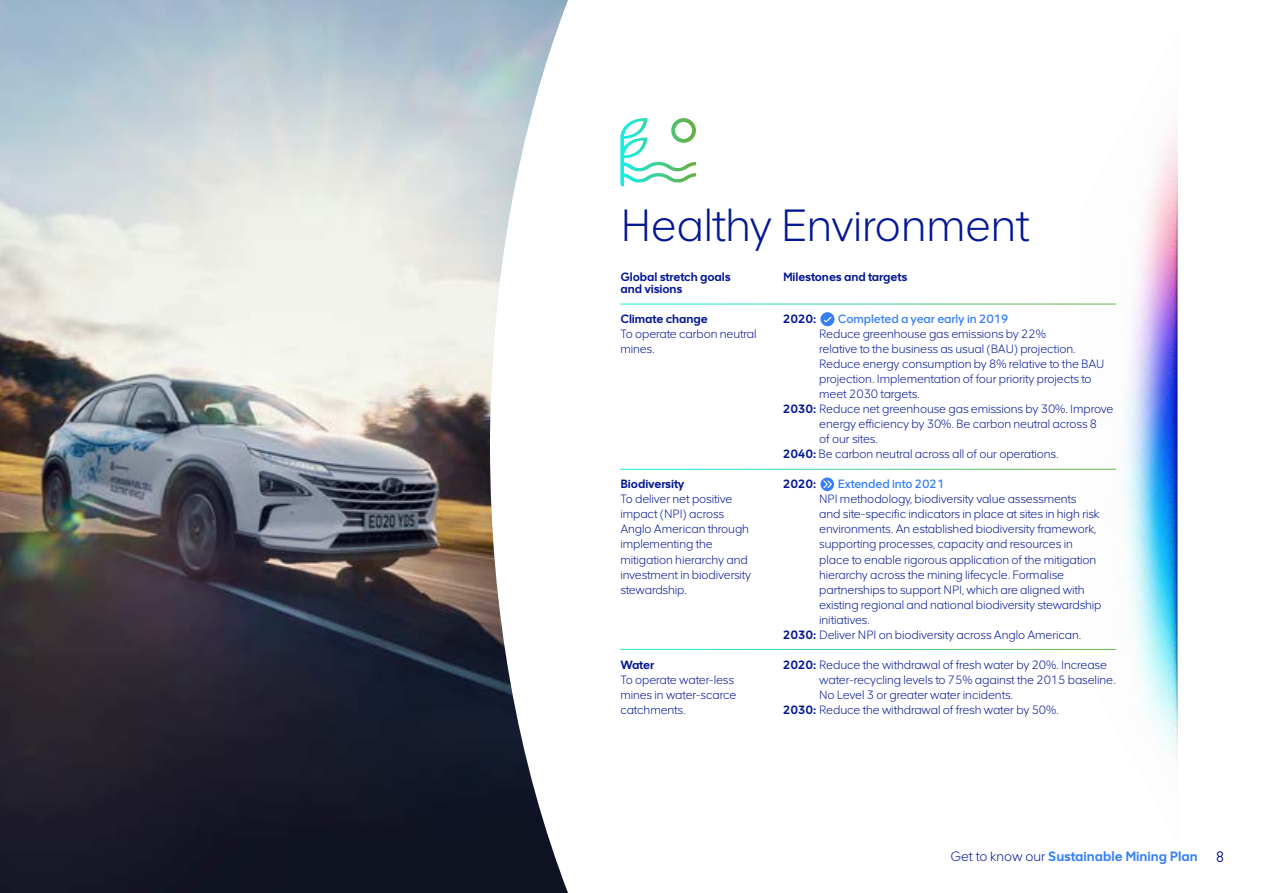
<style>
.page{position:relative;width:1262px;height:893px;background:#fff}
.page>*{position:absolute;margin:0;border:0;box-sizing:border-box;transform-origin:0 0}
.t1{font:300 45px "AA Smart Sans";letter-spacing:-.01em;color:#031795}
.t2{font:700 13.5px "AA Smart Sans";color:#347ff6}
.t3{font:300 12px/15px "AA Smart Sans";letter-spacing:-.005em;color:#031795}
.t4{font:700 12px/12px "AA Smart Sans";letter-spacing:-.005em;color:#031795}
.t5{font:600 12px "AA Smart Sans";letter-spacing:-.005em;color:#347ff6}
.s1{font-weight:700}
.s2{font-weight:300;color:#031795}
.s3{font-family:"DINOT";font-weight:400;font-size:15px;color:#031795}
</style>
<div class="page">
<img style="left:1080px;top:129px;width:97px;height:623px">
<img style="left:0;top:0;width:568px;height:892px">
<hr style="left:620px;top:304px;width:495px;height:1px;background:#fff">
<hr style="left:620px;top:469px;width:495px;height:1px;background:#fff">
<hr style="left:620px;top:649px;width:495px;height:1px;background:#fff">
<div style="left:820px;top:312px;width:14px;height:14px;background:#347ff6;border-radius:50%"></div>
<svg style="left:823px;top:316px;width:9px;height:7px"></svg>
<svg style="left:820px;top:477px;width:14px;height:14px"></svg>
<svg style="left:822px;top:479px;width:11px;height:10px"></svg>
<svg style="left:620px;top:118px;width:76px;height:68px"></svg>
<h1 class="t1" style="left:620px;top:197px;width:411px">Healthy Environment</h1>
<p class="t4" style="left:620px;top:271px;width:112px">Global stretch goals and visions</p>
<p class="t4" style="left:620px;top:313px;width:89px">Climate change</p>
<p class="t3" style="left:620px;top:326px;width:138px">To operate carbon neutral mines.</p>
<p class="t4" style="left:783px;top:271px;width:126px">Milestones and targets</p>
<p class="t4" style="left:783px;top:313px;width:35px">2020:</p>
<p class="t5" style="left:838px;top:311px;width:172px">Completed a year early in 2019</p>
<p class="t3" style="left:819px;top:326px;width:228px">Reduce greenhouse gas emissions by 22%</p>
<p class="t3" style="left:819px;top:341px;width:258px">relative to the business as usual (BAU) projection.</p>
<p class="t3" style="left:819px;top:356px;width:287px">Reduce energy consumption by 8% relative to the BAU</p>
<p class="t3" style="left:819px;top:371px;width:274px">projection. Implementation of four priority projects to</p>
<p class="t3" style="left:819px;top:386px;width:102px">meet 2030 targets.</p>
<p class="t3" style="left:783px;top:401px;width:332px"><span class="s1">2030:</span> Reduce net greenhouse gas emissions by 30%. Improve</p>
<p class="t3" style="left:819px;top:416px;width:279px">energy efficiency by 30%. Be carbon neutral across 8</p>
<p class="t3" style="left:819px;top:431px;width:60px">of our sites.</p>
<p class="t3" style="left:783px;top:446px;width:277px"><span class="s1">2040:</span> Be carbon neutral across all of our operations.</p>
<p class="t4" style="left:783px;top:478px;width:35px">2020:</p>
<p class="t5" style="left:838px;top:476px;width:108px">Extended into 2021</p>
<p class="t3" style="left:819px;top:491px;width:259px">NPI methodology, biodiversity value assessments</p>
<p class="t3" style="left:819px;top:506px;width:282px">and site-specific indicators in place at sites in high risk</p>
<p class="t3" style="left:819px;top:521px;width:279px">environments. An established biodiversity framework,</p>
<p class="t3" style="left:819px;top:536px;width:255px">supporting processes, capacity and resources in</p>
<p class="t3" style="left:819px;top:551px;width:279px">place to enable rigorous application of the mitigation</p>
<p class="t3" style="left:819px;top:566px;width:246px">hierarchy across the mining lifecycle. Formalise</p>
<p class="t3" style="left:819px;top:581px;width:267px">partnerships to support NPI, which are aligned with</p>
<p class="t3" style="left:819px;top:596px;width:284px">existing regional and national biodiversity stewardship</p>
<p class="t3" style="left:819px;top:611px;width:52px">initiatives.</p>
<p class="t3" style="left:783px;top:626px;width:300px"><span class="s1">2030:</span> Deliver NPI on biodiversity across Anglo American.</p>
<p class="t3" style="left:783px;top:656px;width:325px"><span class="s1">2020:</span> Reduce the withdrawal of fresh water by 20%. Increase</p>
<p class="t3" style="left:819px;top:671px;width:298px">water-recycling levels to 75% against the 2015 baseline.</p>
<p class="t3" style="left:819px;top:686px;width:195px">No Level 3 or greater water incidents.</p>
<p class="t3" style="left:783px;top:701px;width:277px"><span class="s1">2030:</span> Reduce the withdrawal of fresh water by 50%.</p>
<p class="t4" style="left:620px;top:478px;width:66px">Biodiversity</p>
<p class="t3" style="left:620px;top:491px;width:132px">To deliver net positive impact (NPI) across<br>Anglo American through implementing the mitigation hierarchy and investment in biodiversity stewardship.</p>
<p class="t4" style="left:620px;top:658px;width:36px">Water</p>
<p class="t3" style="left:620px;top:671px;width:117px">To operate water-less mines in water-scarce catchments.</p>
<p class="t2" style="left:950px;top:848px;width:275px"><span class="s2">Get to know our</span> Sustainable Mining Plan <span class="s3">8</span></p>
</div>
